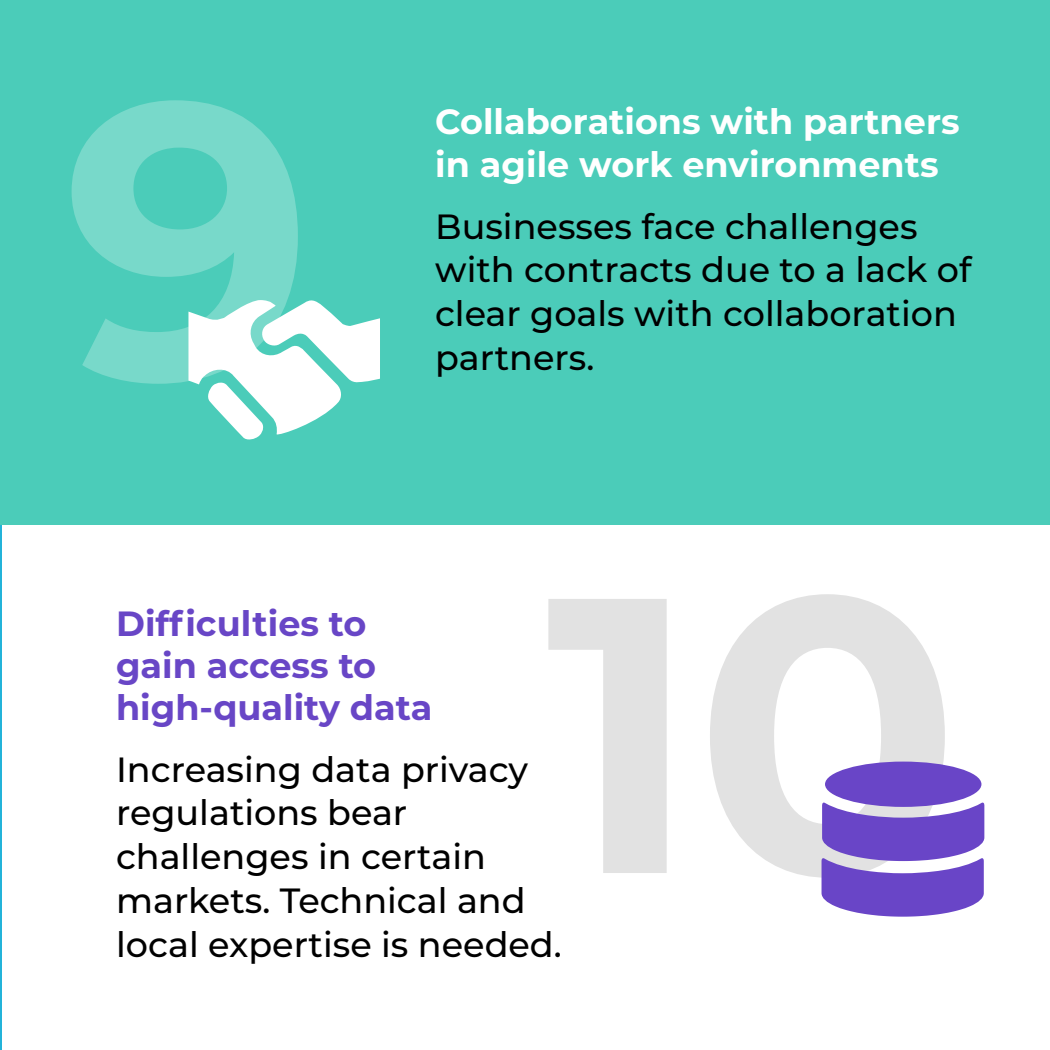
<style>
.page{position:relative;width:1050px;height:1050px;background:#fff}
.page>*{position:absolute;margin:0;border:0;box-sizing:border-box;transform-origin:0 0}
.t1{font:700 391.65px "Montserrat";color:#e2e2e2}
.t2{font:700 391.65px "Montserrat";color:#78d9ca}
.t3{font:500 35px/43.8px "Montserrat";color:#000}
.t4{font:700 35px/43.8px "Montserrat";color:#fff}
.t5{font:700 35px/42px "Montserrat";color:#6846c6}
</style>
<div class="page">
<hr style="left:0;top:525px;width:2px;height:525px;background:#23b3d9">
<div style="left:0;top:0;width:1050px;height:525px;background:#4bccb9"></div>
<svg style="left:188px;top:300px;width:192px;height:140px"></svg>
<div style="left:825px;top:762px;width:156px;height:45px;background:#6945c7;border-radius:50%"></div>
<svg style="left:821px;top:802px;width:163px;height:115px"></svg>
<h1 class="t2" style="left:64px;top:-42px;width:251px">9</h1>
<p class="t4" style="left:435px;top:97px;width:526px">Collaborations with partners in agile work environments</p>
<p class="t3" style="left:435px;top:203px;width:538px">Businesses face challenges with contracts due to a lack of clear goals with collaboration partners.</p>
<h1 class="t1" style="left:546px;top:452px;width:416px">10</h1>
<p class="t5" style="left:116px;top:601px;width:318px">Difficulties to gain access to high-quality data</p>
<p class="t3" style="left:116px;top:746px;width:447px">Increasing data privacy regulations bear challenges in certain markets. Technical and local expertise is needed.</p>
</div>
